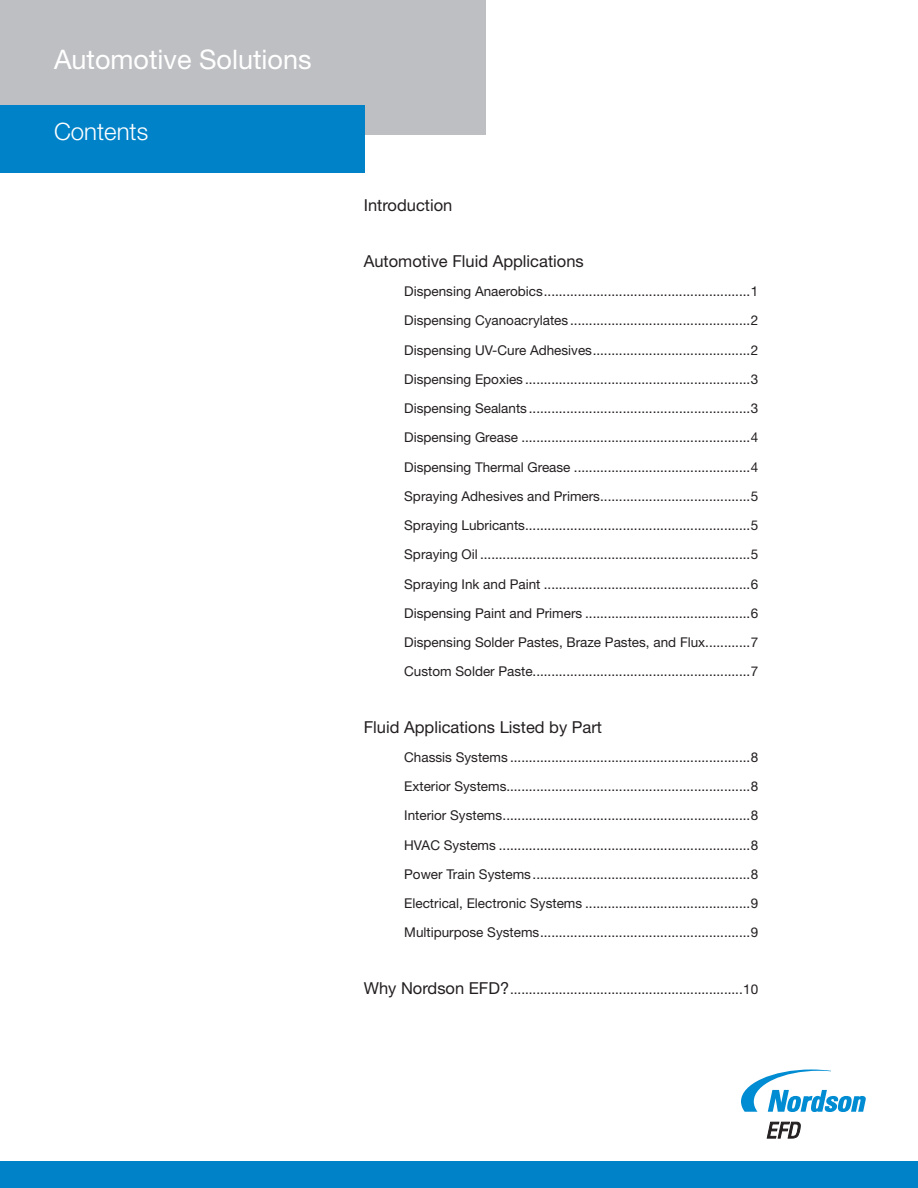
<style>
.page{position:relative;width:918px;height:1188px;background:#fff}
.page>*{position:absolute;margin:0;border:0;box-sizing:border-box;transform-origin:0 0}
.EFD-DataSheet-MainTi{font:27px "Helvetica Neue LT Std";color:#fff}
.EFD-DataSheet-MainTi-2{font:300 24px "Helvetica Neue LT Std";color:#fff}
.t1{font:16.5px "Helvetica Neue LT Std";color:#231f20}
.t2{font:13.5px "Helvetica Neue LT Std";color:#231f20}
.s1{font-size:16.5px}
</style>
<div class="page">
<div style="left:0;top:0;width:486px;height:135px;background:#bebfc2"></div>
<div style="left:0;top:105px;width:364px;height:67px;background:#0082c8"></div>
<div style="left:0;top:1161px;width:918px;height:27px;background:#0082c8"></div>
<svg style="left:767px;top:1122px;width:34px;height:16px"></svg>
<svg style="left:741px;top:1070px;width:125px;height:42px"></svg>
<p class="EFD-DataSheet-MainTi" style="left:54px;top:43px;width:259px">Automotive Solutions</p>
<p class="EFD-DataSheet-MainTi-2" style="left:54px;top:117px;width:96px">Contents</p>
<p class="t1" style="left:364px;top:195px;width:90px">Introduction</p>
<p class="t1" style="left:364px;top:251px;width:222px">Automotive Fluid Applications</p>
<p class="t2" style="left:404px;top:283px;width:355px">Dispensing Anaerobics.......................................................1</p>
<p class="t2" style="left:404px;top:312px;width:355px">Dispensing Cyanoacrylates ................................................2</p>
<p class="t2" style="left:404px;top:342px;width:355px">Dispensing UV-Cure Adhesives..........................................2</p>
<p class="t2" style="left:404px;top:371px;width:355px">Dispensing Epoxies ............................................................3</p>
<p class="t2" style="left:404px;top:400px;width:355px">Dispensing Sealants ...........................................................3</p>
<p class="t2" style="left:404px;top:429px;width:355px">Dispensing Grease .............................................................4</p>
<p class="t2" style="left:404px;top:459px;width:355px">Dispensing Thermal Grease ...............................................4</p>
<p class="t2" style="left:404px;top:488px;width:355px">Spraying Adhesives and Primers........................................5</p>
<p class="t2" style="left:404px;top:517px;width:355px">Spraying Lubricants............................................................5</p>
<p class="t2" style="left:404px;top:546px;width:355px">Spraying Oil ........................................................................5</p>
<p class="t2" style="left:404px;top:576px;width:355px">Spraying Ink and Paint .......................................................6</p>
<p class="t2" style="left:404px;top:605px;width:355px">Dispensing Paint and Primers ............................................6</p>
<p class="t2" style="left:404px;top:634px;width:355px">Dispensing Solder Pastes, Braze Pastes, and Flux............7</p>
<p class="t2" style="left:404px;top:663px;width:355px">Custom Solder Paste..........................................................7</p>
<p class="t1" style="left:364px;top:717px;width:240px">Fluid Applications Listed by Part</p>
<p class="t2" style="left:404px;top:749px;width:355px">Chassis Systems ................................................................8</p>
<p class="t2" style="left:404px;top:778px;width:355px">Exterior Systems.................................................................8</p>
<p class="t2" style="left:404px;top:807px;width:355px">Interior Systems..................................................................8</p>
<p class="t2" style="left:404px;top:837px;width:355px">HVAC Systems ...................................................................8</p>
<p class="t2" style="left:404px;top:866px;width:355px">Power Train Systems..........................................................8</p>
<p class="t2" style="left:404px;top:895px;width:355px">Electrical, Electronic Systems ............................................9</p>
<p class="t2" style="left:404px;top:924px;width:355px">Multipurpose Systems........................................................9</p>
<p class="t2" style="left:364px;top:981px;width:396px"><span class="s1">Why Nordson EFD?</span>..............................................................10</p>
</div>
